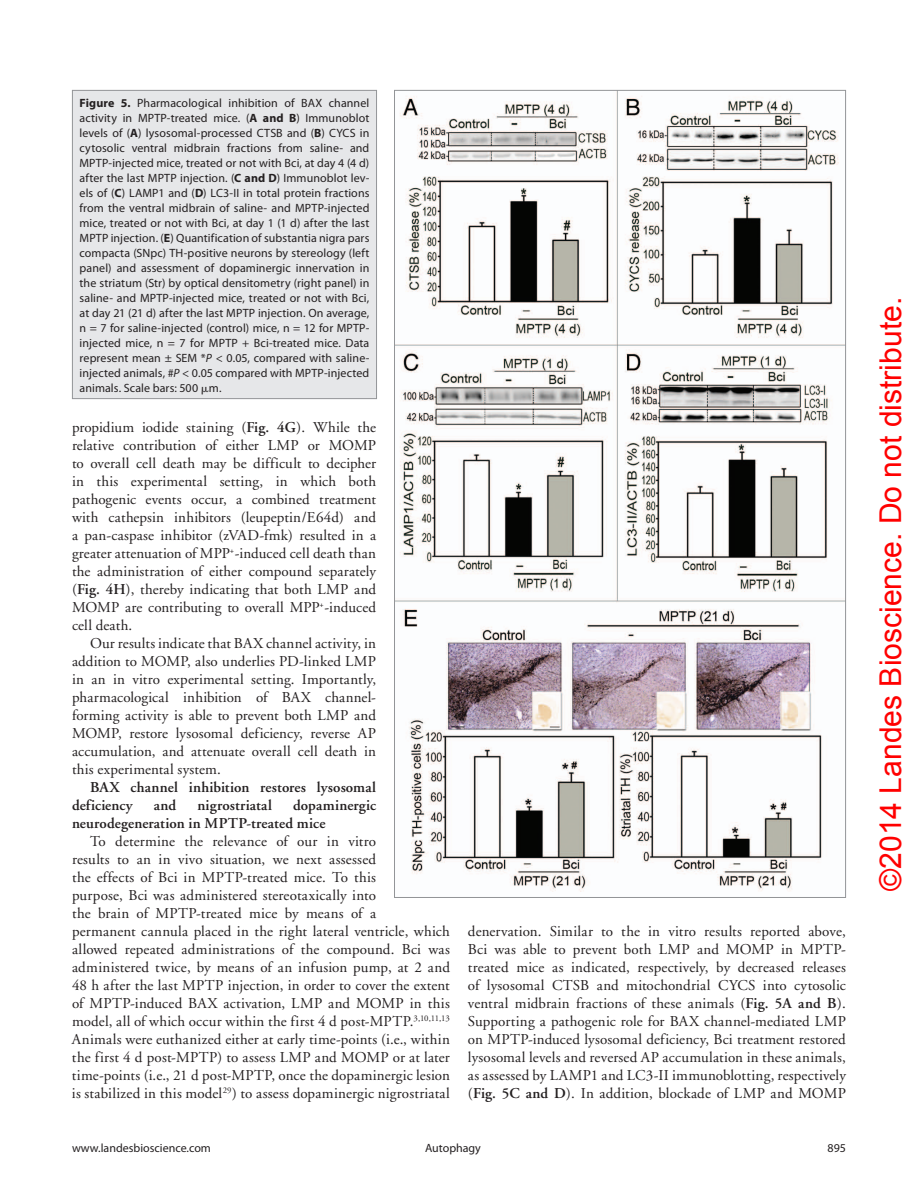
<style>
.page{position:relative;width:918px;height:1188px;background:#fff}
.page>*{position:absolute;margin:0;border:0;box-sizing:border-box;transform-origin:0 0}
.t1{font:30.15px "Arial";color:#f00}
.t2{font:15px/18px "Adobe Garamond";letter-spacing:.015em;color:#231f20;text-align:justify}
.t3{font:600 15px/18px "Adobe Garamond";letter-spacing:.005em;color:#231f20}
.t4{font:12px/15px "Myriad Pro";letter-spacing:.005em;color:#231f20;text-align:justify}
.s1{font-weight:700}
.s2{font-style:italic}
.s3{font-family:"Universal Std Greekw Math Pi"}
.s4{font-weight:600}
</style>
<div class="page">
<img style="left:396px;top:92px;width:448px;height:800px">
<div style="left:72px;top:90px;width:305px;height:309px;background:#e6e7e9"></div>
<div style="left:72px;top:90px;width:305px;height:309px;border:1px solid #939598"></div>
<p class="t4" style="left:80px;top:95px;width:291px"><span class="s1">Figure 5.</span> Pharmacological inhibition of BAX channel activity in MPTP-treated mice. (<span class="s1">A and B</span>) Immunoblot levels of (<span class="s1">A</span>) lysosomal-processed CTSB and (<span class="s1">B</span>) CYCS in cytosolic ventral midbrain fractions from saline- and MPTP-injected mice, treated or not with Bci, at day 4 (4 d) after the last MPTP injection. (<span class="s1">C and D</span>) Immunoblot lev&shy;els of (<span class="s1">C</span>) LAMP1 and (<span class="s1">D</span>) LC3-II in total protein fractions from the ventral midbrain of saline- and MPTP-injected mice, treated or not with Bci, at day 1 (1 d) after the last MPTP injection. (<span class="s1">E</span>) Quantification of substantia nigra pars compacta (SNpc) TH -positive neurons by stereology (left panel) and assessment of dopaminergic innervation in the striatum (Str) by optical densitometry (right panel) in saline- and MPTP-injected mice, treated or not with Bci, at day 21 (21 d) after the last MPTP injection. On average, n = 7 for saline-injected (control) mice, n = 12 for MPTP&shy;injected mice, n = 7 for MPTP + Bci-treated mice. Data represent mean ± SE M *<span class="s2">P</span> &lt; 0.05, compared with saline&shy;injected animals, #<span class="s2">P</span> &lt; 0.05 compared with MPTP-injected animals. Scale bars: 500 <span class="s3">μ</span>m.</p>
<p class="t2" style="left:72px;top:419px;width:306px">propidium iodide staining (<span class="s4">Fig. 4G</span>). While the relative contribution of either LMP or MOMP to overall cell death may be difficult to decipher in this experimental setting, in which both pathogenic events occur, a combined treatment with cathepsin inhibitors (leupeptin/E64d) and a pan-caspase inhibitor (zVAD-fmk) resulted in a greater attenuation of MPP<sup>+</sup>-induced cell death than the administration of either compound separately (<span class="s4">Fig. 4H</span>), thereby indicating that both LMP and MOMP are contributing to overall MPP<sup>+</sup>-induced cell death.</p>
<p class="t2" style="left:72px;top:635px;width:306px;text-indent:18px">Our results indicate that BAX channel activity, in addition to MOMP, also underlies PD-linked LMP in an in vitro experimental setting. Importantly, pharmacological inhibition of BAX channel&shy;forming activity is able to prevent both LMP and MOMP, restore lysosomal deficiency, reverse AP accumulation, and attenuate overall cell death in this experimental system.</p>
<p class="t3" style="left:72px;top:779px;width:306px;text-indent:18px">BAX channel inhibition restores lysosomal deficiency</p>
<p class="t3" style="left:72px;top:797px;width:306px;text-indent:221px">dopaminergic neurodegeneration in MPTP-treated mice</p>
<p class="t2" style="left:72px;top:833px;width:379px;text-align:left;text-indent:18px">To determine the relevance of our in vitro<br>results to an in vivo situation, we next assessed<br>the effects of Bci in MPTP-treated mice. To this<br>purpose, Bci was administered stereotaxically into<br>the brain of MPTP-treated mice by means of a<br>permanent cannula placed in the right lateral ventricle, which allowed repeated administrations of the compound. Bci was administered twice, by means of an infusion pump, at 2 and 48 h after the last MPTP injection, in order to cover the extent of MPTP-induced BAX activation, LMP and MOMP in this model, all of which occur within the first 4 d post-MPTP.<sup>3,10,11,13<br></sup>Animals were euthanized either at early time-points (i.e., within the first 4 d post-MPTP) to assess LMP and MOMP or at later time-points (i.e., 21 d post-MPTP, once the dopaminergic lesion is stabilized in this model<sup>29</sup>) to assess dopaminergic nigrostriatal</p>
<p class="t3" style="left:154px;top:797px;width:24px">and</p>
<p class="t3" style="left:197px;top:797px;width:76px">nigrostriatal</p>
<p class="t2" style="left:468px;top:923px;width:379px">denervation. Similar to the in vitro results reported above, Bci was able to prevent both LMP and MOMP in MPTP&shy;treated mice as indicated, respectively, by decreased releases of lysosomal CTSB and mitochondrial CYCS into cytosolic ventral midbrain fractions of these animals (<span class="s4">Fig. 5A and B</span>).<br>Supporting a pathogenic role for BAX channel-mediated LMP on MPTP-induced lysosomal deficiency, Bci treatment restored lysosomal levels and reversed AP accumulation in these animals, as assessed by LAMP1 and LC3-II immunoblotting, respectively (<span class="s4">Fig. 5C and D</span>). In addition, blockade of LMP and MOMP</p>
<p class="t4" style="left:72px;top:1140px;width:251px">www.landesbioscience.com A</p>
<p class="t4" style="left:432px;top:1140px;width:50px">utophagy</p>
<p class="t4" style="left:828px;top:1140px;width:20px">895</p>
<h1 class="t1" style="left:871px;top:891px;width:595px;rotate:-90deg">©2014 Landes Bioscience. Do not distribute.</h1>
</div>
